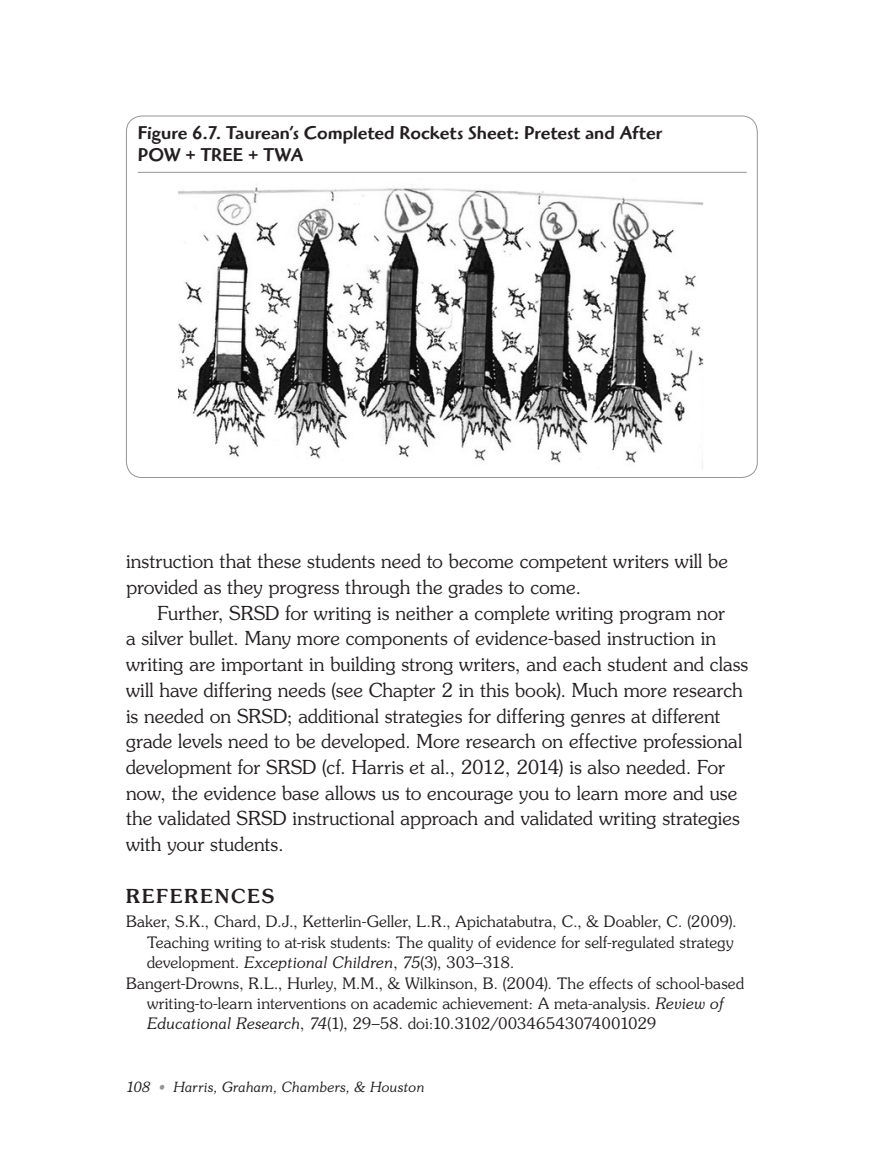
<style>
.page{position:relative;width:882px;height:1166px;background:#fff}
.page>*{position:absolute;margin:0;border:0;box-sizing:border-box;transform-origin:0 0}
.BC{font:300 19.25px/25.7px "Souvenir Std";color:#231f20}
.BCnoindent{font:300 19.25px/25.7px "Souvenir Std";color:#231f20}
.FigH{font:500 19.25px/22.8px "Highlander Std";color:#231f20}
.RH{font:500 19.25px "Souvenir Std";letter-spacing:.115em;color:#231f20}
.RT{font:300 15.75px/20.5px "Souvenir Std";letter-spacing:.01em;color:#231f20}
.t1{font:italic 300 14px "Souvenir Std";color:#231f20}
.s1{font-style:italic}
.s2{color:#939598}
</style>
<div class="page">
<hr style="left:138px;top:172px;width:609px;height:1px;background:#939598">
<img style="left:178px;top:184px;width:526px;height:285px">
<p class="FigH" style="left:138px;top:121px;width:526px">Figure 6.7. Taurean’s Completed Rockets Sheet: Pretest and After<br>POW + TREE + TWA</p>
<p class="BCnoindent" style="left:126px;top:548px;width:604px">instruction that these students need to become competent writers will be provided as they progress through the grades to come.</p>
<p class="BC" style="left:126px;top:600px;width:624px;text-indent:32px">Further, SRSD for writing is neither a complete writing program nor<br>a silver bullet. Many more components of evidence-based instruction in writing are important in building strong writers, and each student and class will have differing needs (see Chapter 2 in this book). Much more research is needed on SRSD; additional strategies for differing genres at different grade levels need to be developed. More research on effective professional development for SRSD (cf. Harris et al., 2012, 2014) is also needed. For now, the evidence base allows us to encourage you to learn more and use the validated SRSD instructional approach and validated writing strategies with your students.</p>
<p class="RH" style="left:126px;top:884px;width:150px">REFERENCES</p>
<p class="RT" style="left:147px;top:911px;width:591px;text-indent:-21px">Baker, S.K., Chard, D.J., Ketterlin-Geller, L.R., Apichatabutra, C., &amp; Doabler, C. (2009).<br>Teaching writing to at-risk students: The quality of evidence for self-regulated strategy development. <span class="s1">Exceptional Children</span>, <span class="s1">75</span>(3), 303–318.</p>
<p class="RT" style="left:147px;top:972px;width:599px;text-indent:-21px">Bangert-Drowns, R.L., Hurley, M.M., &amp; Wilkinson, B. (2004). The effects of school-based writing-to-learn interventions on academic achievement: A meta-analysis. <span class="s1">Review of<br>Educational Research</span>, <span class="s1">74</span>(1), 29–58. doi:10.3102/00346543074001029</p>
<p class="t1" style="left:126px;top:1078px;width:300px">108 <span class="s2">•</span> Harris, Graham, Chambers, &amp; Houston</p>
</div>
